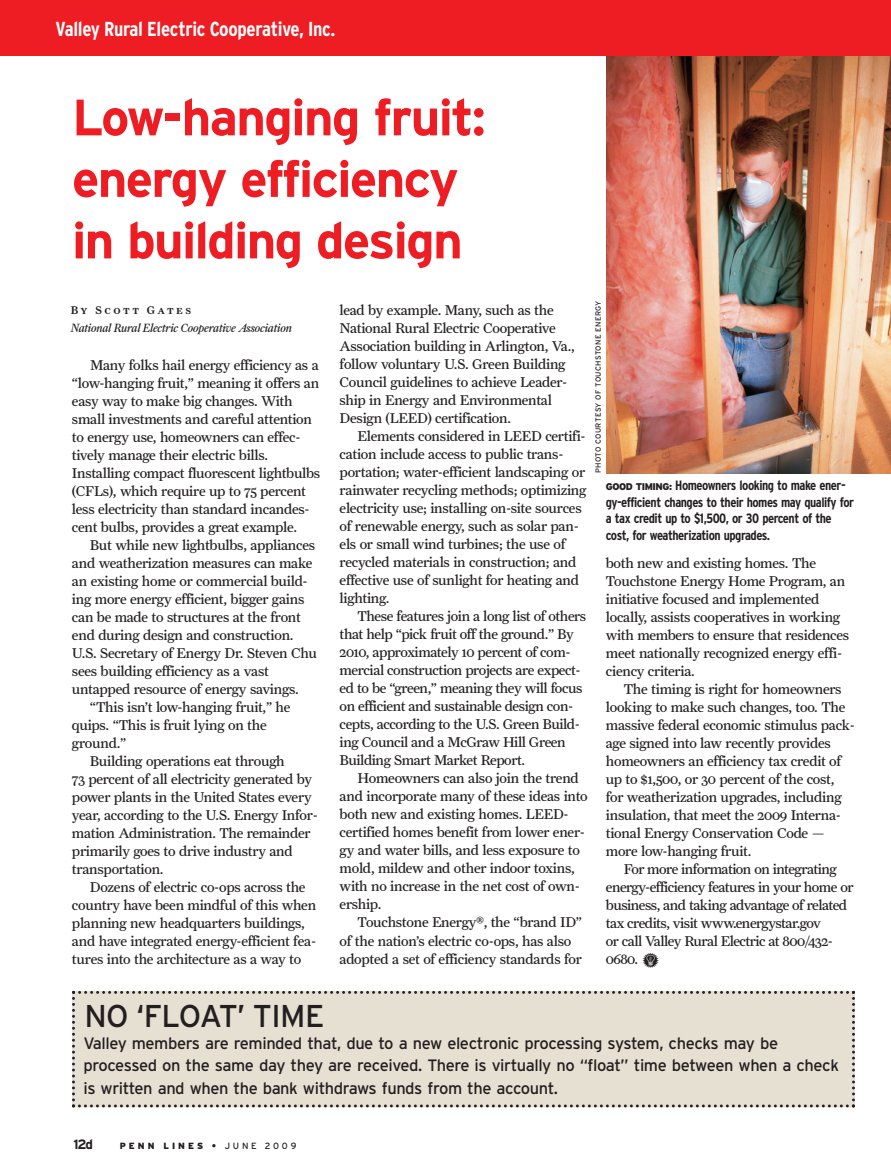
<style>
.page{position:relative;width:891px;height:1175px;background:#fff}
.page>*{position:absolute;margin:0;border:0;box-sizing:border-box;transform-origin:0 0}
.t1{font:700 51px/61.5px "Interstate";letter-spacing:-.035em;color:#ee1d23}
.t2{font:31.5px "Interstate";letter-spacing:-.02em;color:#231f20}
.t3{font:700 condensed 20.25px "Interstate";letter-spacing:-.015em;color:#fff}
.t4{font:16.5px/22.5px "Interstate";letter-spacing:-.025em;color:#231f20}
.t5{font:14.25px/18px "Farnham Text";letter-spacing:-.015em;color:#231f20}
.t6{font:14.25px/18px "Farnham Text";letter-spacing:-.035em;color:#231f20}
.t7{font:700 condensed 13.5px/16.5px "Interstate";letter-spacing:-.035em;color:#231f20}
.t8{font:700 13.5px "Interstate";color:#231f20}
.t9{font:italic 12px "Farnham Display";letter-spacing:-.02em;color:#231f20}
.t10{font:11.25px "Farnham Display Medium SC";letter-spacing:.22em;color:#231f20}
.t11{font:900 9px "Interstate";letter-spacing:.335em;color:#231f20}
.t12{font:7.5px "Interstate";letter-spacing:.045em;color:#231f20}
.s1{font-weight:900;font-stretch:normal;font-size:9.75px}
.s2{font-family:"PF Household Items";font-size:15px}
.s3{font-weight:700}
.s4{font-weight:400}
</style>
<div class="page">
<img style="left:606px;top:55px;width:285px;height:418px">
<div style="left:72px;top:990px;width:783px;height:117px;background:#e6e0d3"></div>
<div style="left:0;top:0;width:891px;height:55px;background:#ee1d23"></div>
<h3 class="t3" style="left:56px;top:17px;width:282px">Valley Rural Electric Cooperative, Inc.</h3>
<h1 class="t1" style="left:72px;top:87px;width:415px">Low-hanging fruit: energy efficiency in building design</h1>
<p class="t10" style="left:71px;top:303px;width:122px">By Scott Gates</p>
<p class="t9" style="left:71px;top:321px;width:223px">National Rural Electric Cooperative Association</p>
<p class="t5" style="left:72px;top:356px;width:250px;text-indent:18px">Many folks hail energy efficiency as a “low-hanging fruit,” meaning it offers an easy way to make big changes. With small investments and careful attention to energy use, homeowners can effec&shy;tively manage their electric bills.<br>Installing compact fluorescent lightbulbs (CFLs), which require up to 75 percent less electricity than standard incandes&shy;cent bulbs, provides a great example.</p>
<p class="t5" style="left:90px;top:536px;width:227px">But while new lightbulbs, appliances</p>
<p class="t5" style="left:72px;top:554px;width:242px">and weatherization measures can make</p>
<p class="t5" style="left:72px;top:572px;width:237px">an existing home or commercial build-</p>
<p class="t5" style="left:72px;top:590px;width:234px">ing more energy efficient, bigger gains</p>
<p class="t5" style="left:72px;top:608px;width:230px">can be made to structures at the front</p>
<p class="t5" style="left:72px;top:626px;width:223px">end during design and construction.</p>
<p class="t5" style="left:72px;top:644px;width:246px">U.S. Secretary of Energy Dr. Steven Chu</p>
<p class="t5" style="left:72px;top:662px;width:198px">sees building efficiency as a vast</p>
<p class="t5" style="left:72px;top:680px;width:228px">untapped resource of energy savings.</p>
<p class="t5" style="left:90px;top:698px;width:202px">“This isn’t low-hanging fruit,” he</p>
<p class="t5" style="left:72px;top:716px;width:196px">quips. “This is fruit lying on the</p>
<p class="t5" style="left:72px;top:734px;width:56px">ground.”</p>
<p class="t5" style="left:90px;top:752px;width:196px">Building operations eat through</p>
<p class="t5" style="left:72px;top:770px;width:242px">73 percent of all electricity generated by</p>
<p class="t5" style="left:72px;top:788px;width:241px">power plants in the United States every</p>
<p class="t5" style="left:72px;top:806px;width:247px">year, according to the U.S. Energy Infor-</p>
<p class="t5" style="left:72px;top:824px;width:240px">mation Administration. The remainder</p>
<p class="t5" style="left:72px;top:842px;width:222px">primarily goes to drive industry and</p>
<p class="t5" style="left:72px;top:860px;width:93px">transportation.</p>
<p class="t5" style="left:90px;top:878px;width:217px">Dozens of electric co-ops across the</p>
<p class="t5" style="left:72px;top:896px;width:246px">country have been mindful of this when</p>
<p class="t5" style="left:72px;top:914px;width:234px">planning new headquarters buildings,</p>
<p class="t5" style="left:72px;top:932px;width:246px">and have integrated energy-efficient fea-</p>
<p class="t5" style="left:72px;top:950px;width:231px">tures into the architecture as a way to</p>
<p class="t5" style="left:340px;top:301px;width:237px">lead by example. Many, such as the National Rural Electric Cooperative Association building in Arlington, Va., follow voluntary U.S. Green Building Council guidelines to achieve Leader&shy;ship in Energy and Environmental Design (LEED) certification.</p>
<p class="t5" style="left:340px;top:427px;width:248px;text-indent:18px">Elements considered in LEED certifi&shy;cation include access to public trans&shy;portation; water-efficient landscaping or rainwater recycling methods; optimizing electricity use; installing on-site sources of renewable energy, such as solar pan&shy;els or small wind turbines; the use of recycled materials in construction; and effective use of sunlight for heating and lighting.</p>
<p class="t5" style="left:340px;top:607px;width:248px;text-indent:18px">These features join a long list of others that help “pick fruit off the ground.” By 2010, approximately 10 percent of com&shy;mercial construction projects are expect&shy;ed to be “green,” meaning they will focus on efficient and sustainable design con&shy;cepts, according to the U.S. Green Build&shy;ing Council and a McGraw Hill Green Building Smart Market Report.</p>
<p class="t5" style="left:340px;top:769px;width:250px;text-indent:18px">Homeowners can also join the trend and incorporate many of these ideas into both new and existing homes. LEED&shy;certified homes benefit from lower ener&shy;gy and water bills, and less exposure to mold, mildew and other indoor toxins, with no increase in the net cost of own&shy;ership.</p>
<p class="t5" style="left:340px;top:913px;width:244px;text-indent:18px">Touchstone Energy®, the “brand ID” of the nation’s electric co-ops, has also adopted a set of efficiency standards for</p>
<p class="t12" style="left:594px;top:473px;width:174px;rotate:-90deg">PHOTO COURTESY OF TOUCHSTONE ENERGY</p>
<p class="t7" style="left:606px;top:477px;width:250px"><span class="s1">GOOD TIMING:</span> Homeowners looking to make ener&shy;gy-efficient changes to their homes may qualify for a tax credit up to $1,500, or 30 percent of the cost, for weatherization upgrades.</p>
<p class="t5" style="left:606px;top:554px;width:245px">both new and existing homes. The Touchstone Energy Home Program, an initiative focused and implemented locally, assists cooperatives in working with members to ensure that residences meet nationally recognized energy effi&shy;ciency criteria.</p>
<p class="t5" style="left:606px;top:680px;width:251px;text-indent:18px">The timing is right for homeowners looking to make such changes, too. The massive federal economic stimulus pack&shy;age signed into law recently provides homeowners an efficiency tax credit of up to $1,500, or 30 percent of the cost, for weatherization upgrades, including insulation, that meet the 2009 Interna&shy;tional Energy Conservation Code — more low-hanging fruit.</p>
<p class="t6" style="left:606px;top:860px;width:249px;text-indent:18px">For more information on integrating energy-efficiency features in your home or business, and taking advantage of related tax credits, visit www.energystar.gov<br>or call Valley Rural Electric at 800/432- 0680. <span class="s2">l</span></p>
<h2 class="t2" style="left:84px;top:997px;width:242px">NO ‘FLOAT’ TIME</h2>
<p class="t4" style="left:83px;top:1031px;width:757px">Valley members are reminded that, due to a new electronic processing system, checks may be processed on the same day they are received. There is virtually no “float” time between when a check is written and when the bank withdraws funds from the account.</p>
<p class="t8" style="left:74px;top:1136px;width:21px">12d</p>
<p class="t11" style="left:120px;top:1140px;width:178px">PENN LINES <span class="s3">•</span> <span class="s4">JUNE 2009</span></p>
</div>
